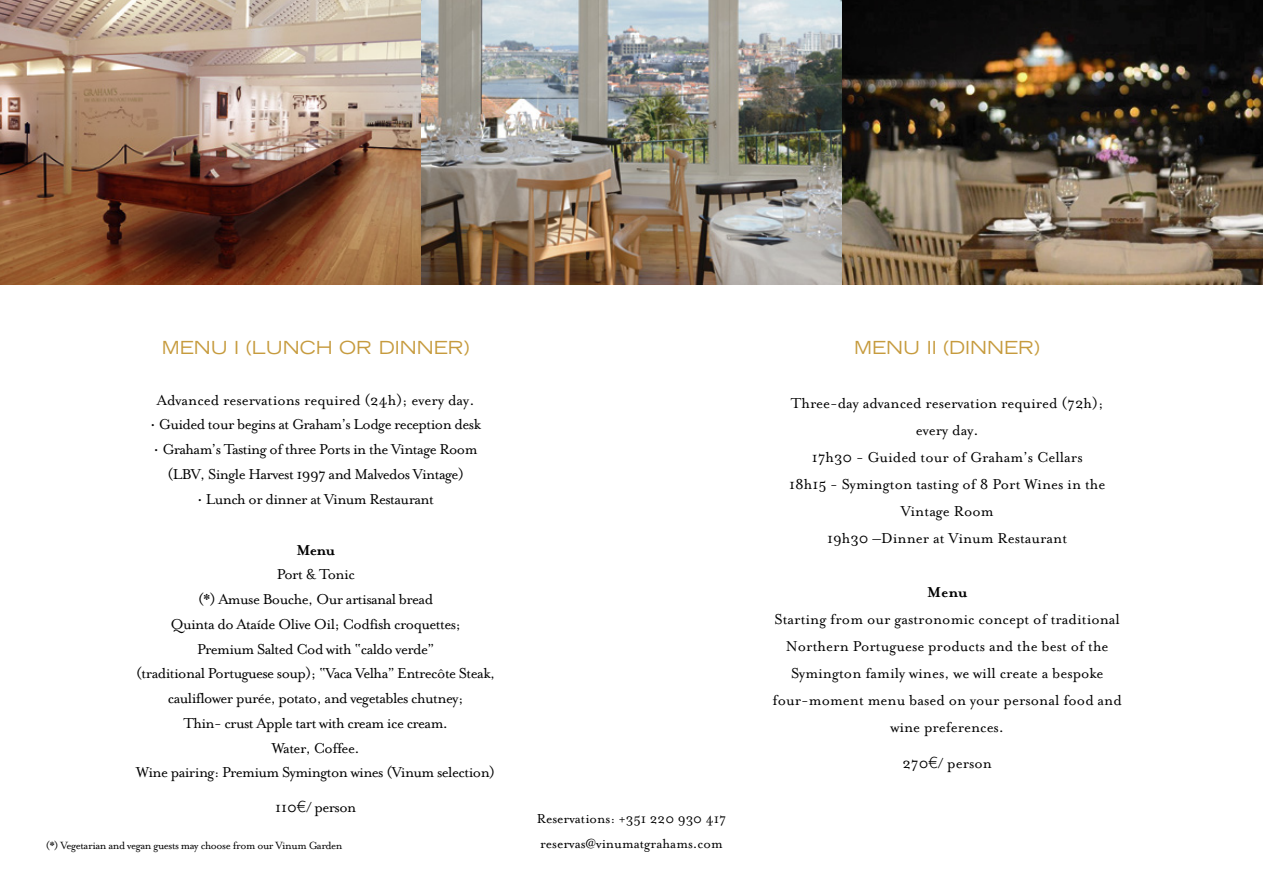
<style>
.page{position:relative;width:1263px;height:893px;background:#fff}
.page>*{position:absolute;margin:0;border:0;box-sizing:border-box;transform-origin:0 0}
.t1{font:expanded 18px "Trade Gothic LH";color:#c69b3e}
.t2{font:16.5px/24.8px "Mrs Eaves Roman";letter-spacing:-.035em;color:#000;text-align:center}
.t3{font:16.5px/27px "Mrs Eaves Roman";color:#000;text-align:center}
.t4{font:700 16.5px "Mrs Eaves";letter-spacing:-.015em;color:#000}
.t5{font:15px/25.2px "Mrs Eaves Roman";color:#000}
.t6{font:12px "Mrs Eaves Roman";letter-spacing:-.035em;color:#000}
.s1{font-family:"Mrs Eaves OT"}
.s2{font-family:"Gill Sans";font-weight:300}
</style>
<div class="page">
<img style="left:0;top:0;width:1263px;height:285px">
<p class="t1" style="left:162px;top:336px;width:309px">MENU I (LUNCH OR DINNER)</p>
<p class="t2" style="left:151px;top:387px;width:332px">Advanced reservations required (24h); every day.<br><sup>.</sup> Guided tour begins at Graham’s Lodge reception desk <sup>.</sup> Graham’s Tasting of three Ports in the Vintage Room (LBV, Single Harvest 1997 and Malvedos Vintage)<br><sup>.</sup> Lunch or dinner at Vinum Restaurant</p>
<p class="t4" style="left:296px;top:540px;width:40px">Menu</p>
<p class="t2" style="left:136px;top:562px;width:360px">Port &amp; Tonic<br>(*) Amuse Bouche, Our artisanal bread<br>Quinta do Ataíde Olive Oil; Codfish croquettes;<br>Premium Salted Cod with “caldo verde”<br>(traditional Portuguese soup); “Vaca Velha” Entrecôte Steak, cauliflower purée, potato, and vegetables chutney;<br>Thin- crust Apple tart with cream ice cream.<br>Water, Coffee.<br>Wine pairing: Premium Symington wines (Vinum selection)</p>
<p class="t2" style="left:275px;top:795px;width:83px"><span class="s1">110</span><span class="s2">€</span>/ person</p>
<p class="t6" style="left:46px;top:838px;width:298px">(*) Vegetarian and vegan guests may choose from our Vinum Garden</p>
<p class="t5" style="left:537px;top:806px;width:191px">Reservations: +351 220 930 417 reservas@vinumatgrahams.com</p>
<p class="t1" style="left:854px;top:336px;width:187px">MENU II (DINNER)</p>
<p class="t3" style="left:789px;top:390px;width:318px">Three-day advanced reservation required (72h); every day.<br>17h30 - Guided tour of Graham’s Cellars<br>18h15 - Symington tasting of 8 Port Wines in the<br>Vintage Room<br>19h30 –Dinner at Vinum Restaurant</p>
<p class="t4" style="left:927px;top:583px;width:42px">Menu</p>
<p class="t3" style="left:773px;top:606px;width:351px">Starting from our gastronomic concept of traditional Northern Portuguese products and the best of the Symington family wines, we will create a bespoke four-moment menu based on your personal food and wine preferences.</p>
<p class="t2" style="left:902px;top:751px;width:91px">270<span class="s2">€</span>/ person</p>
</div>
